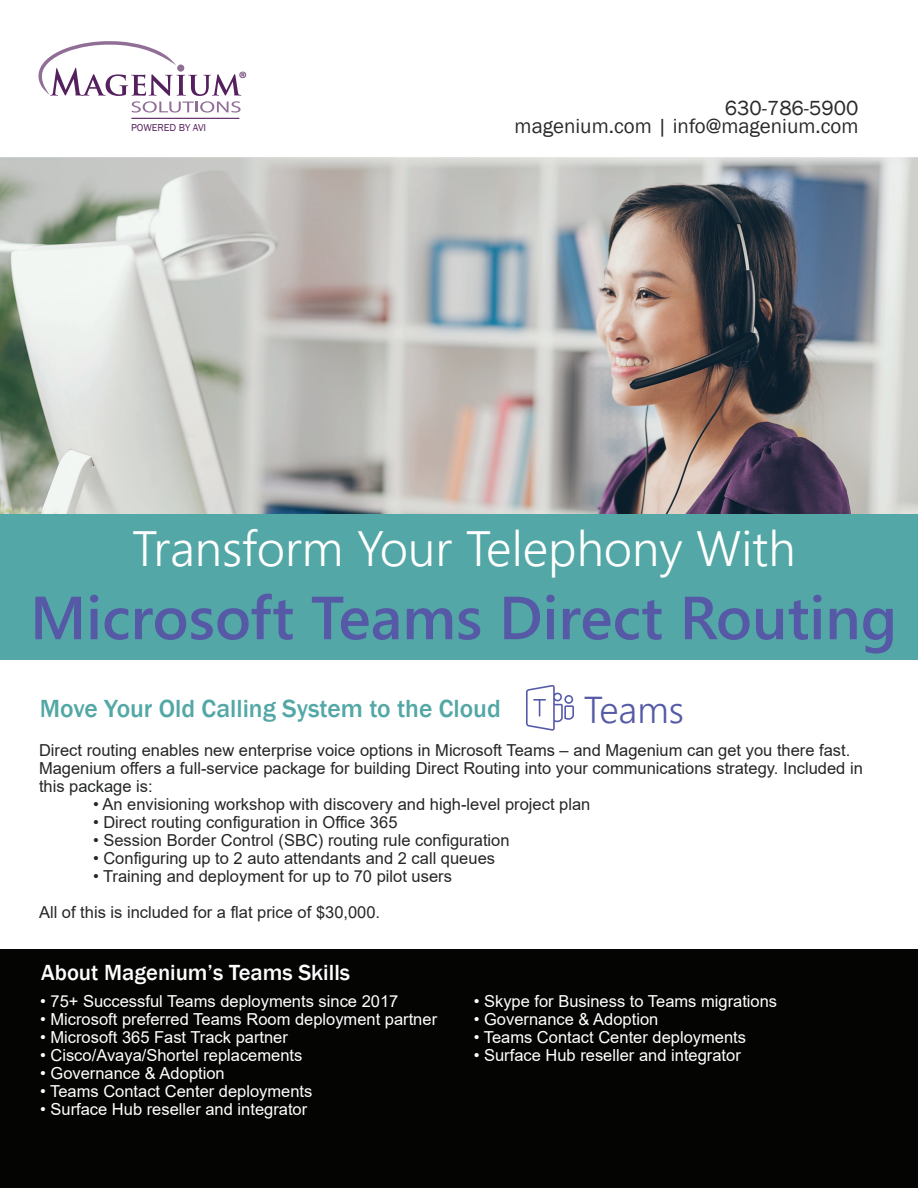
<style>
.page{position:relative;width:918px;height:1188px;background:#fff}
.page>*{position:absolute;margin:0;border:0;box-sizing:border-box;transform-origin:0 0}
.t1{font:600 60.75px "Segoe UI";color:#5559a6}
.t2{font:300 49.5px "Segoe UI";color:#fff}
.t3{font:300 37.35px "Segoe UI";color:#555aa7}
.t4{font:500 25.5px "Franklin Gothic";color:#53a7a6}
.t5{font:500 22.5px "Franklin Gothic";color:#fff}
.t6{font:21px/17.7px "Franklin Gothic";color:#292a29;text-align:right}
.t7{font:19.5px "Myriad Pro";color:#55205e}
.t8{font:16.5px/18px "Arial";color:#252626}
.t9{font:16.5px "Arial";color:#fff}
.t10{font:10.35px "Franklin Gothic";color:#55205d}
</style>
<div class="page">
<svg style="left:38px;top:41px;width:203px;height:72px"></svg>
<div style="left:177px;top:65px;width:7px;height:7px;background:#916e96;border-radius:50%"></div>
<hr style="left:132px;top:118px;width:107px;height:1px;background:#55205d">
<div style="left:0;top:949px;width:918px;height:239px;background:#040503"></div>
<img style="left:0;top:157px;width:918px;height:357px">
<div style="left:0;top:514px;width:918px;height:145px;background:#53a7a6"></div>
<svg style="left:526px;top:685px;width:48px;height:46px"></svg>
<p class="t10" style="left:131px;top:121px;width:77px">POWERED BY AVI</p>
<p class="t7" style="left:239px;top:67px;width:10px">®</p>
<p class="t6" style="left:515px;top:100px;width:345px">630-786-5900<br>magenium.com | info@magenium.com</p>
<h2 class="t2" style="left:132px;top:502px;width:665px">Transform Your Telephony With</h2>
<h1 class="t1" style="left:30px;top:560px;width:869px">Microsoft Teams Direct Routing</h1>
<h3 class="t3" style="left:584px;top:675px;width:102px">Teams</h3>
<h3 class="t4" style="left:40px;top:692px;width:462px">Move Your Old Calling System to the Cloud</h3>
<p class="t8" style="left:39px;top:741px;width:825px">Direct routing enables new enterprise voice options in Microsoft Teams – and Magenium can get you there fast.<br>Magenium offers a full-service package for building Direct Routing into your communications strategy. Included in this package is:</p>
<p class="t8" style="left:93px;top:795px;width:499px">• An envisioning workshop with discovery and high-level project plan</p>
<p class="t8" style="left:93px;top:813px;width:306px">• Direct routing configuration in Office 365</p>
<p class="t8" style="left:93px;top:831px;width:418px">• Session Border Control (SBC) routing rule configuration</p>
<p class="t8" style="left:93px;top:849px;width:404px">• Configuring up to 2 auto attendants and 2 call queues</p>
<p class="t8" style="left:39px;top:858px;width:414px;line-height:36px;text-indent:54px">• Training and deployment for up to 70 pilot users<br>All of this is included for a flat price of $30,000.</p>
<h3 class="t5" style="left:41px;top:958px;width:310px">About Magenium’s Teams Skills</h3>
<p class="t9" style="left:40px;top:990px;width:360px">• 75+ Successful Teams deployments since 2017</p>
<p class="t9" style="left:40px;top:1008px;width:399px">• Microsoft preferred Teams Room deployment partner</p>
<p class="t9" style="left:40px;top:1026px;width:249px">• Microsoft 365 Fast Track partner</p>
<p class="t9" style="left:40px;top:1044px;width:264px">• Cisco/Avaya/Shortel replacements</p>
<p class="t9" style="left:40px;top:1062px;width:186px">• Governance &amp; Adoption</p>
<p class="t9" style="left:40px;top:1080px;width:274px">• Teams Contact Center deployments</p>
<p class="t9" style="left:40px;top:1098px;width:269px">• Surface Hub reseller and integrator</p>
<p class="t9" style="left:474px;top:990px;width:305px">• Skype for Business to Teams migrations</p>
<p class="t9" style="left:474px;top:1008px;width:186px">• Governance &amp; Adoption</p>
<p class="t9" style="left:474px;top:1026px;width:274px">• Teams Contact Center deployments</p>
<p class="t9" style="left:474px;top:1044px;width:269px">• Surface Hub reseller and integrator</p>
</div>
